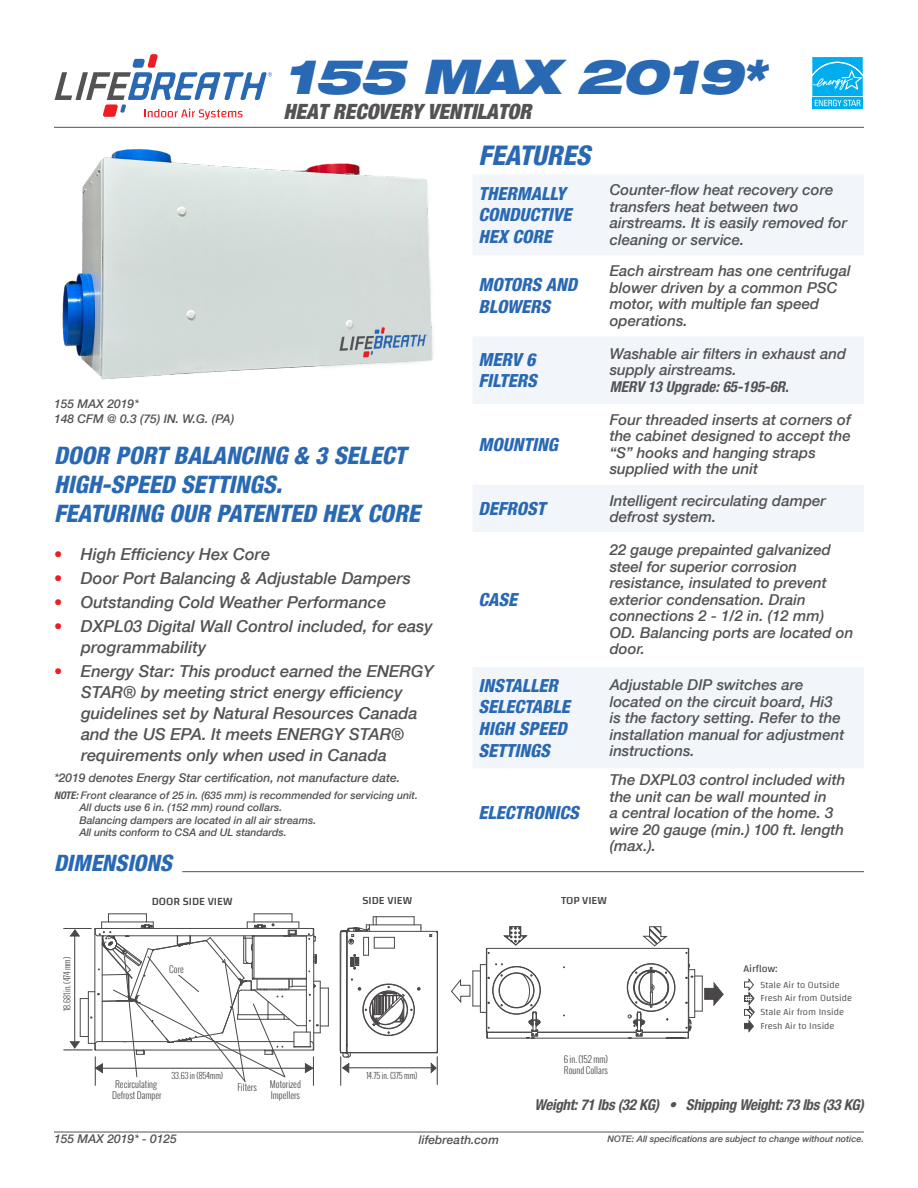
<style>
.page{position:relative;width:918px;height:1188px;background:#fff}
.page>*{position:absolute;margin:0;border:0;box-sizing:border-box;transform-origin:0 0}
.t1{font:48px "Helvetica Neue LTW06 93 Blk Ext Obl";letter-spacing:-.03em;color:#2968b3}
.body{font:27px "Helvetica Neue W01 87 Hv Cn Obl";color:#2968b3}
.t2{font:24px/28.8px "Helvetica Neue W01 87 Hv Cn Obl";color:#2968b3}
.body-2{font:22.5px "Helvetica Neue W01 87 Hv Cn Obl";color:#2968b3}
.t3{font:21px "Helvetica Neue LTW06 97 Blk Cn Obl";color:#535355}
.body-3{font:18px/21.6px "Helvetica Neue W01 87 Hv Cn Obl";color:#2968b3}
.t4{font:16.5px/21px "Helvetica Neue W01 66 Medium It";color:#535355}
.body-4{font:15px/16.5px "Helvetica Neue W01 66 Medium It";color:#535355}
.body-5{font:15px "Helvetica Neue W01 77 Bd Cn Obl";letter-spacing:-.02em;color:#535355}
.t5{font:12px "Helvetica Neue W01 66 Medium It";color:#535355}
.t6{font:500 11.4px "Changa";color:#231f20}
.body-6{font:10.5px/12.6px "Helvetica Neue W01 66 Medium It";color:#535355}
.t7{font:10.5px "Changa";color:#231f20}
.t8{font:300 9.45px/13.8px "Changa";color:#231f20}
.t9{font:300 9.3px/11.1px "Oswald";color:#231f20}
.t10{font:9px "Helvetica Neue W01 66 Medium It";color:#535355}
.t11{font:300 8.4px "Oswald";color:#231f20}
.s1{color:#ee1d23}
.s2{font-family:"Helvetica Neue W01 77 Bd Cn Obl"}
</style>
<div class="page">
<hr style="left:54px;top:1132px;width:810px;height:1px;background:#535355">
<hr style="left:182px;top:871px;width:682px;height:1px;background:#535355">
<svg style="left:473px;top:175px;width:391px;height:593px"></svg>
<hr style="left:487px;top:948px;width:201px;height:1px;background:#231f20">
<hr style="left:487px;top:949px;width:1px;height:83px;background:#231f20">
<hr style="left:486px;top:949px;width:1px;height:83px;background:#231f20">
<hr style="left:688px;top:949px;width:1px;height:83px;background:#231f20">
<div style="left:493px;top:967px;width:47px;height:47px;border:1px solid #231f20;border-radius:50%"></div>
<div style="left:492px;top:966px;width:49px;height:48px;border:1px solid #231f20;border-radius:50%"></div>
<div style="left:499px;top:973px;width:35px;height:35px;border:1px solid #231f20;border-radius:50%"></div>
<hr style="left:480px;top:965px;width:1px;height:47px;background:#231f20">
<svg style="left:486px;top:948px;width:3px;height:6px"></svg>
<svg style="left:521px;top:974px;width:11px;height:32px"></svg>
<hr style="left:538px;top:1032px;width:98px;height:1px;background:#231f20">
<hr style="left:487px;top:1032px;width:45px;height:1px;background:#231f20">
<svg style="left:486px;top:1027px;width:3px;height:12px"></svg>
<hr style="left:487px;top:1038px;width:183px;height:1px;background:#231f20">
<svg style="left:526px;top:1012px;width:15px;height:27px"></svg>
<hr style="left:347px;top:1053px;width:90px;height:1px;background:#231f20">
<hr style="left:347px;top:1052px;width:90px;height:1px;background:#231f20">
<hr style="left:437px;top:932px;width:1px;height:120px;background:#231f20">
<hr style="left:347px;top:931px;width:90px;height:1px;background:#231f20">
<hr style="left:369px;top:925px;width:52px;height:1px;background:#231f20">
<hr style="left:376px;top:916px;width:38px;height:1px;background:#231f20">
<div style="left:370px;top:991px;width:37px;height:38px;border:1px solid #231f20;border-radius:50%"></div>
<div style="left:370px;top:991px;width:38px;height:38px;border:1px solid #231f20;border-radius:50%"></div>
<svg style="left:429px;top:931px;width:9px;height:6px"></svg>
<hr style="left:328px;top:988px;width:1px;height:38px;background:#231f20">
<hr style="left:346px;top:1068px;width:85px;height:1px;background:#231f20">
<svg style="left:64px;top:914px;width:264px;height:171px"></svg>
<svg style="left:431px;top:1052px;width:7px;height:32px"></svg>
<svg style="left:340px;top:916px;width:65px;height:169px"></svg>
<svg style="left:503px;top:926px;width:25px;height:20px"></svg>
<svg style="left:642px;top:926px;width:26px;height:21px"></svg>
<svg style="left:451px;top:971px;width:39px;height:42px"></svg>
<svg style="left:628px;top:964px;width:96px;height:75px"></svg>
<svg style="left:744px;top:978px;width:11px;height:55px"></svg>
<svg style="left:55px;top:54px;width:217px;height:65px"></svg>
<hr style="left:54px;top:127px;width:810px;height:1px;background:#535355">
<img style="left:62px;top:149px;width:371px;height:231px">
<svg style="left:812px;top:106px;width:51px;height:3px"></svg>
<svg style="left:812px;top:57px;width:51px;height:49px;background:#2cbbf1"></svg>
<p class="t1" style="left:284px;top:45px;width:482px">155 MAX 2019*</p>
<p class="t3" style="left:284px;top:99px;width:249px">HEAT RECOVERY VENTILATOR</p>
<p class="body" style="left:478px;top:139px;width:113px">FEATURES</p>
<p class="body-3" style="left:478px;top:182px;width:94px">THERMALLY<br>CONDUCTIVE<br>HEX CORE</p>
<p class="body-4" style="left:610px;top:182px;width:239px">Counter-flow heat recovery core transfers heat between two airstreams. It is easily removed for cleaning or service.</p>
<p class="body-3" style="left:478px;top:274px;width:100px">MOTORS AND<br>BLOWERS</p>
<p class="body-4" style="left:610px;top:263px;width:242px">Each airstream has one centrifugal blower driven by a common PSC motor, with multiple fan speed operations.</p>
<p class="t5" style="left:54px;top:397px;width:86px">155 MAX 2019*</p>
<p class="t5" style="left:54px;top:411px;width:182px">148 CFM @ 0.3 (75) IN. W.G. (PA)</p>
<p class="t2" style="left:54px;top:441px;width:354px">DOOR PORT BALANCING &amp; 3 SELECT<br>HIGH-SPEED SETTINGS.</p>
<p class="t2" style="left:54px;top:498px;width:367px">FEATURING OUR PATENTED HEX CORE</p>
<p class="t4" style="left:54px;top:544px;width:218px"><span class="s1">•</span> High Efficiency Hex Core</p>
<p class="t4" style="left:54px;top:568px;width:359px"><span class="s1">•</span> Door Port Balancing &amp; Adjustable Dampers</p>
<p class="t4" style="left:54px;top:592px;width:334px"><span class="s1">•</span> Outstanding Cold Weather Performance</p>
<p class="t4" style="left:81px;top:616px;width:353px;text-indent:-27px"><span class="s1">•</span> DXPL03 Digital Wall Control included, for easy programmability</p>
<p class="t4" style="left:81px;top:661px;width:354px;text-indent:-27px"><span class="s1">•</span> Energy Star: This product earned the ENERGY STAR® by meeting strict energy efficiency guidelines set by Natural Resources Canada and the US EPA. It meets ENERGY STAR® requirements only when used in Canada</p>
<p class="t5" style="left:54px;top:771px;width:348px">*2019 denotes Energy Star certification, not manufacture date.</p>
<p class="body-6" style="left:79px;top:788px;width:340px;text-indent:-25px"><span class="s2">NOTE:</span> Front clearance of 25 in. (635 mm) is recommended for servicing unit.<br>All ducts use 6 in. (152 mm) round collars.<br>Balancing dampers are located in all air streams.<br>All units conform to CSA and UL standards.</p>
<p class="body-2" style="left:54px;top:850px;width:119px">DIMENSIONS</p>
<p class="body-3" style="left:478px;top:348px;width:60px">MERV 6<br>FILTERS</p>
<p class="body-4" style="left:610px;top:345px;width:238px">Washable air filters in exhaust and supply airstreams.<br><span class="s2">MERV 13 Upgrade: 65-195-6R.</span></p>
<p class="body-3" style="left:478px;top:433px;width:81px">MOUNTING</p>
<p class="body-4" style="left:610px;top:411px;width:243px">Four threaded inserts at corners of the cabinet designed to accept the “S” hooks and hanging straps supplied with the unit</p>
<p class="body-3" style="left:478px;top:497px;width:68px">DEFROST</p>
<p class="body-4" style="left:610px;top:492px;width:218px">Intelligent recirculating damper defrost system.</p>
<p class="body-3" style="left:478px;top:589px;width:40px">CASE</p>
<p class="body-4" style="left:610px;top:542px;width:245px">22 gauge prepainted galvanized steel for superior corrosion resistance, insulated to prevent exterior condensation. Drain connections 2 - 1/2 in. (12 mm)<br>OD. Balancing ports are located on door.</p>
<p class="body-3" style="left:478px;top:674px;width:93px">INSTALLER<br>SELECTABLE<br>HIGH SPEED<br>SETTINGS</p>
<p class="body-4" style="left:610px;top:676px;width:236px">Adjustable DIP switches are located on the circuit board, Hi3 is the factory setting. Refer to the installation manual for adjustment instructions.</p>
<p class="body-3" style="left:478px;top:802px;width:102px">ELECTRONICS</p>
<p class="body-4" style="left:610px;top:771px;width:237px">The DXPL03 control included with the unit can be wall mounted in<br>a central location of the home. 3 wire 20 gauge (min.) 100 ft. length (max.).</p>
<p class="t11" style="left:61px;top:1011px;width:56px;rotate:-90deg">18.681 in. (474 mm)</p>
<p class="t6" style="left:152px;top:894px;width:82px">DOOR SIDE VIEW</p>
<p class="t6" style="left:363px;top:894px;width:51px">SIDE VIEW</p>
<p class="t6" style="left:561px;top:894px;width:47px">TOP VIEW</p>
<p class="t9" style="left:169px;top:963px;width:16px">Core</p>
<p class="t7" style="left:743px;top:962px;width:36px">Airflow:</p>
<p class="t8" style="left:760px;top:991px;width:93px">Fresh Air from Outside<br>Stale Air from Inside<br>Fresh Air to Inside</p>
<p class="t8" style="left:760px;top:977px;width:81px">Stale Air to Outside</p>
<p class="t9" style="left:112px;top:1078px;width:51px;text-align:center">Recirculating<br>Defrost Damper</p>
<p class="t11" style="left:171px;top:1070px;width:53px">33.63 in (854mm)</p>
<p class="t9" style="left:238px;top:1082px;width:21px">Filters</p>
<p class="t9" style="left:270px;top:1078px;width:33px">Motorized<br>Impellers</p>
<p class="t11" style="left:366px;top:1070px;width:53px">14.75 in. (375 mm)</p>
<p class="t9" style="left:564px;top:1053px;width:46px">6 in. (152 mm)<br>Round Collars</p>
<p class="body-5" style="left:535px;top:1096px;width:331px">Weight: 71 lbs (32 KG) • Shipping Weight: 73 lbs (33 KG)</p>
<p class="t5" style="left:54px;top:1131px;width:124px">155 MAX 2019* - 0125</p>
<p class="t5" style="left:419px;top:1132px;width:82px">lifebreath.com</p>
<p class="t10" style="left:608px;top:1133px;width:258px">NOTE: All specifications are subject to change without notice.</p>
</div>
